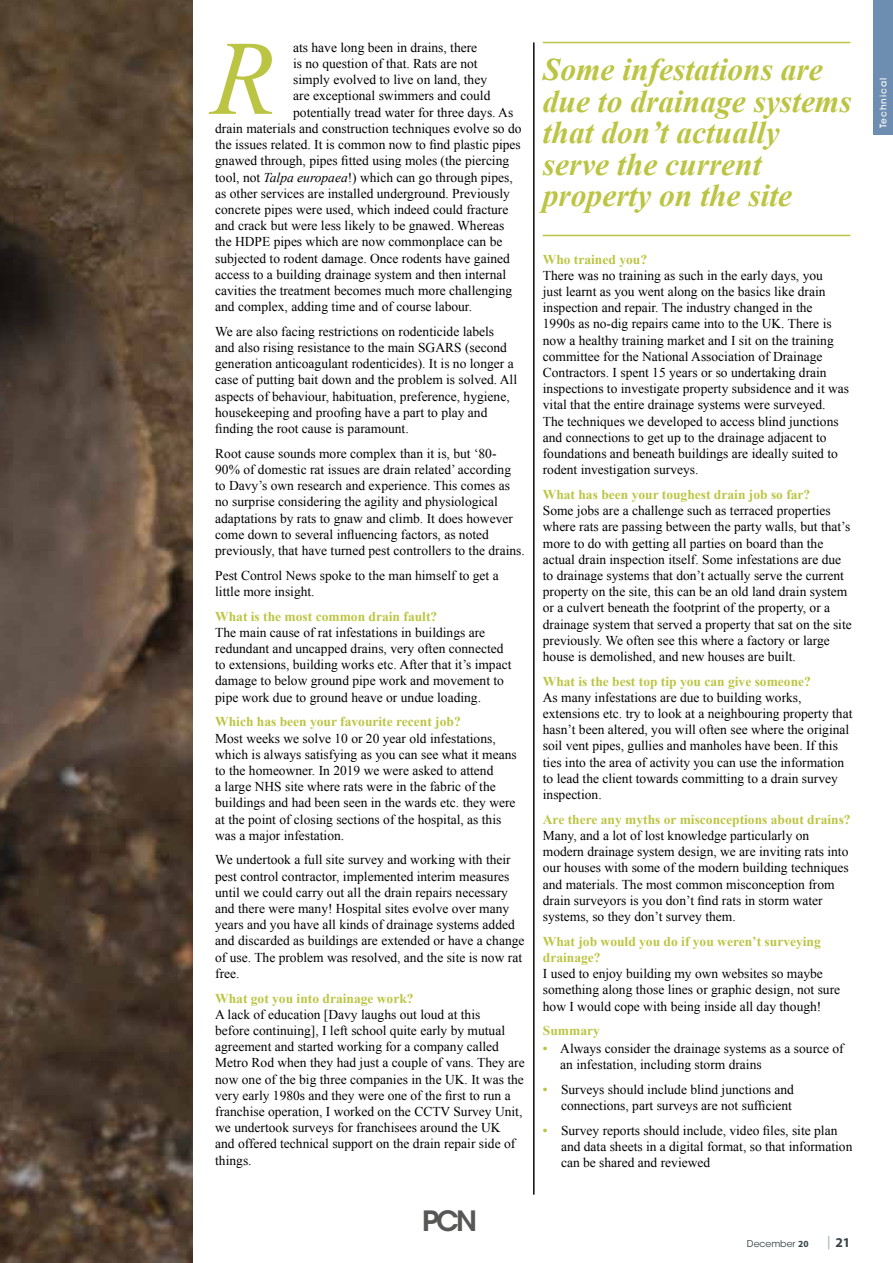
<style>
.page{position:relative;width:893px;height:1263px;background:#fff}
.page>*{position:absolute;margin:0;border:0;box-sizing:border-box;transform-origin:0 0}
.t1{font:italic 105.75px "Times New Roman";color:#bcc543}
.t2{font:italic 700 31.5px/31.5px "Times New Roman";color:#bcc543}
.t3{font:600 27.75px "ITC Avant Garde Std";color:#575756}
.t4{font:13.5px/16.2px "Times New Roman";color:#000}
.t5{font:700 13.5px/16.2px "Times New Roman";color:#bcc543}
.t6{font:700 13.5px "Myriad Pro";color:#364248}
.t7{font:9.3px "ITC Avant Garde Std";color:#364248}
.t8{font:500 9px "ITC Avant Garde Std";letter-spacing:.1em;color:#fff}
.s1{font-style:italic}
.s2{font-weight:700;color:#bcc543}
.s3{font-family:"Myriad Pro";font-weight:700}
.s4{font-family:"ITC Avant Garde Std";font-weight:400;color:#a5b3bb}
</style>
<div class="page">
<img style="left:0;top:0;width:193px;height:1263px">
<div style="left:0;top:637px;width:71px;height:431px;background:#000;opacity:.75"></div>
<hr style="left:534px;top:43px;width:1px;height:1151px;background:#000">
<hr style="left:543px;top:235px;width:307px;height:1px;background:#bcc543">
<hr style="left:543px;top:42px;width:307px;height:1px;background:#bcc543">
<div style="left:873px;top:0;width:20px;height:134px;background:#6d8eb1"></div>
<p class="t4" style="left:293px;top:39px;width:186px">ats have long been in drains, there</p>
<p class="t4" style="left:293px;top:55px;width:186px">is no question of that. Rats are not</p>
<p class="t4" style="left:293px;top:71px;width:195px">simply evolved to live on land, they</p>
<p class="t4" style="left:293px;top:88px;width:199px">are exceptional swimmers and could</p>
<p class="t4" style="left:293px;top:104px;width:222px">potentially tread water for three days. As</p>
<p class="t4" style="left:215px;top:120px;width:308px">drain materials and construction techniques evolve so do</p>
<p class="t4" style="left:215px;top:136px;width:307px">the issues related. It is common now to find plastic pipes</p>
<p class="t4" style="left:215px;top:152px;width:295px">gnawed through, pipes fitted using moles (the piercing</p>
<p class="t4" style="left:215px;top:169px;width:299px">tool, not <span class="s1">Talpa europaea</span>!) which can go through pipes,</p>
<p class="t4" style="left:215px;top:185px;width:296px">as other services are installed underground. Previously</p>
<p class="t4" style="left:215px;top:201px;width:295px">concrete pipes were used, which indeed could fracture</p>
<p class="t4" style="left:215px;top:217px;width:291px">and crack but were less likely to be gnawed. Whereas</p>
<p class="t4" style="left:215px;top:233px;width:289px">the HDPE pipes which are now commonplace can be</p>
<p class="t4" style="left:215px;top:250px;width:296px">subjected to rodent damage. Once rodents have gained</p>
<p class="t4" style="left:215px;top:266px;width:292px">access to a building drainage system and then internal</p>
<p class="t4" style="left:215px;top:282px;width:298px">cavities the treatment becomes much more challenging</p>
<p class="t4" style="left:215px;top:298px;width:258px">and complex, adding time and of course labour.</p>
<p class="t4" style="left:215px;top:323px;width:303px">We are also facing restrictions on rodenticide labels and also rising resistance to the main SGARS (second generation anticoagulant rodenticides). It is no longer a case of putting bait down and the problem is solved. All aspects of behaviour, habituation, preference, hygiene, housekeeping and proofing have a part to play and finding the root cause is paramount.</p>
<p class="t4" style="left:215px;top:445px;width:311px">Root cause sounds more complex than it is, but ‘80-<br>90% of domestic rat issues are drain related’ according to Davy’s own research and experience. This comes as no surprise considering the agility and physiological adaptations by rats to gnaw and climb. It does however come down to several influencing factors, as noted previously, that have turned pest controllers to the drains.</p>
<p class="t4" style="left:215px;top:567px;width:285px">Pest Control News spoke to the man himself to get a little more insight.</p>
<p class="t5" style="left:215px;top:608px;width:223px">What is the most common drain fault?</p>
<p class="t4" style="left:215px;top:624px;width:298px">The main cause of rat infestations in buildings are redundant and uncapped drains, very often connected to extensions, building works etc. After that it’s impact damage to below ground pipe work and movement to pipe work due to ground heave or undue loading.</p>
<p class="t5" style="left:215px;top:713px;width:247px">Which has been your favourite recent job?</p>
<p class="t4" style="left:215px;top:730px;width:303px">Most weeks we solve 10 or 20 year old infestations, which is always satisfying as you can see what it means to the homeowner. In 2019 we were asked to attend<br>a large NHS site where rats were in the fabric of the buildings and had been seen in the wards etc. they were at the point of closing sections of the hospital, as this was a major infestation.</p>
<p class="t4" style="left:215px;top:851px;width:311px">We undertook a full site survey and working with their pest control contractor, implemented interim measures until we could carry out all the drain repairs necessary and there were many! Hospital sites evolve over many years and you have all kinds of drainage systems added and discarded as buildings are extended or have a change of use. The problem was resolved, and the site is now rat free.</p>
<p class="t5" style="left:215px;top:989px;width:200px">What got you into drainage work?</p>
<p class="t4" style="left:215px;top:1006px;width:311px">A lack of education [Davy laughs out loud at this<br>before continuing], I left school quite early by mutual agreement and started working for a company called Metro Rod when they had just a couple of vans. They are now one of the big three companies in the UK. It was the very early 1980s and they were one of the first to run a franchise operation, I worked on the CCTV Survey Unit, we undertook surveys for franchisees around the UK<br>and offered technical support on the drain repair side of things.</p>
<h1 class="t1" style="left:211px;top:6px;width:66px">R</h1>
<h2 class="t2" style="left:543px;top:53px;width:310px">Some infestations are due to drainage systems that don’t actually serve the current property on the site</h2>
<p class="t5" style="left:543px;top:251px;width:106px">Who trained you?</p>
<p class="t4" style="left:543px;top:267px;width:308px">There was no training as such in the early days, you<br>just learnt as you went along on the basics like drain inspection and repair. The industry changed in the<br>1990s as no-dig repairs came into to the UK. There is now a healthy training market and I sit on the training committee for the National Association of Drainage Contractors. I spent 15 years or so undertaking drain inspections to investigate property subsidence and it was vital that the entire drainage systems were surveyed.<br>The techniques we developed to access blind junctions and connections to get up to the drainage adjacent to foundations and beneath buildings are ideally suited to rodent investigation surveys.</p>
<p class="t5" style="left:543px;top:486px;width:269px">What has been your toughest drain job so far?</p>
<p class="t4" style="left:543px;top:502px;width:310px">Some jobs are a challenge such as terraced properties where rats are passing between the party walls, but that’s more to do with getting all parties on board than the actual drain inspection itself. Some infestations are due to drainage systems that don’t actually serve the current property on the site, this can be an old land drain system or a culvert beneath the footprint of the property, or a drainage system that served a property that sat on the site previously. We often see this where a factory or large house is demolished, and new houses are built.</p>
<p class="t5" style="left:543px;top:673px;width:270px">What is the best top tip you can give someone?</p>
<p class="t4" style="left:543px;top:689px;width:311px">As many infestations are due to building works, extensions etc. try to look at a neighbouring property that hasn’t been altered, you will often see where the original soil vent pipes, gullies and manholes have been. If this ties into the area of activity you can use the information to lead the client towards committing to a drain survey inspection.</p>
<p class="t5" style="left:543px;top:811px;width:309px">Are there any myths or misconceptions about drains?</p>
<p class="t4" style="left:543px;top:827px;width:307px">Many, and a lot of lost knowledge particularly on modern drainage system design, we are inviting rats into our houses with some of the modern building techniques and materials. The most common misconception from drain surveyors is you don’t find rats in storm water systems, so they don’t survey them.</p>
<p class="t5" style="left:543px;top:933px;width:280px">What job would you do if you weren’t surveying drainage?</p>
<p class="t4" style="left:543px;top:965px;width:299px">I used to enjoy building my own websites so maybe something along those lines or graphic design, not sure how I would cope with being inside all day though!</p>
<p class="t5" style="left:543px;top:1022px;width:58px">Summary</p>
<p class="t4" style="left:560px;top:1040px;width:285px;text-indent:-17px"><span class="s2">•</span> Always consider the drainage systems as a source of an infestation, including storm drains</p>
<p class="t4" style="left:543px;top:1081px;width:253px;text-align:right"><span class="s2">•</span> Surveys should include blind junctions and connections, part surveys are not sufficient</p>
<p class="t4" style="left:561px;top:1122px;width:293px;text-indent:-18px"><span class="s2">•</span> Survey reports should include, video files, site plan and data sheets in a digital format, so that information can be shared and reviewed</p>
<h3 class="t3" style="left:422px;top:1203px;width:57px">PCN</h3>
<p class="t7" style="left:747px;top:1238px;width:63px">December <span class="s3">20</span></p>
<p class="t6" style="left:825px;top:1233px;width:27px"><span class="s4">|</span>21</p>
<p class="t8" style="left:877px;top:128px;width:51px;rotate:-90deg">Technical</p>
</div>
